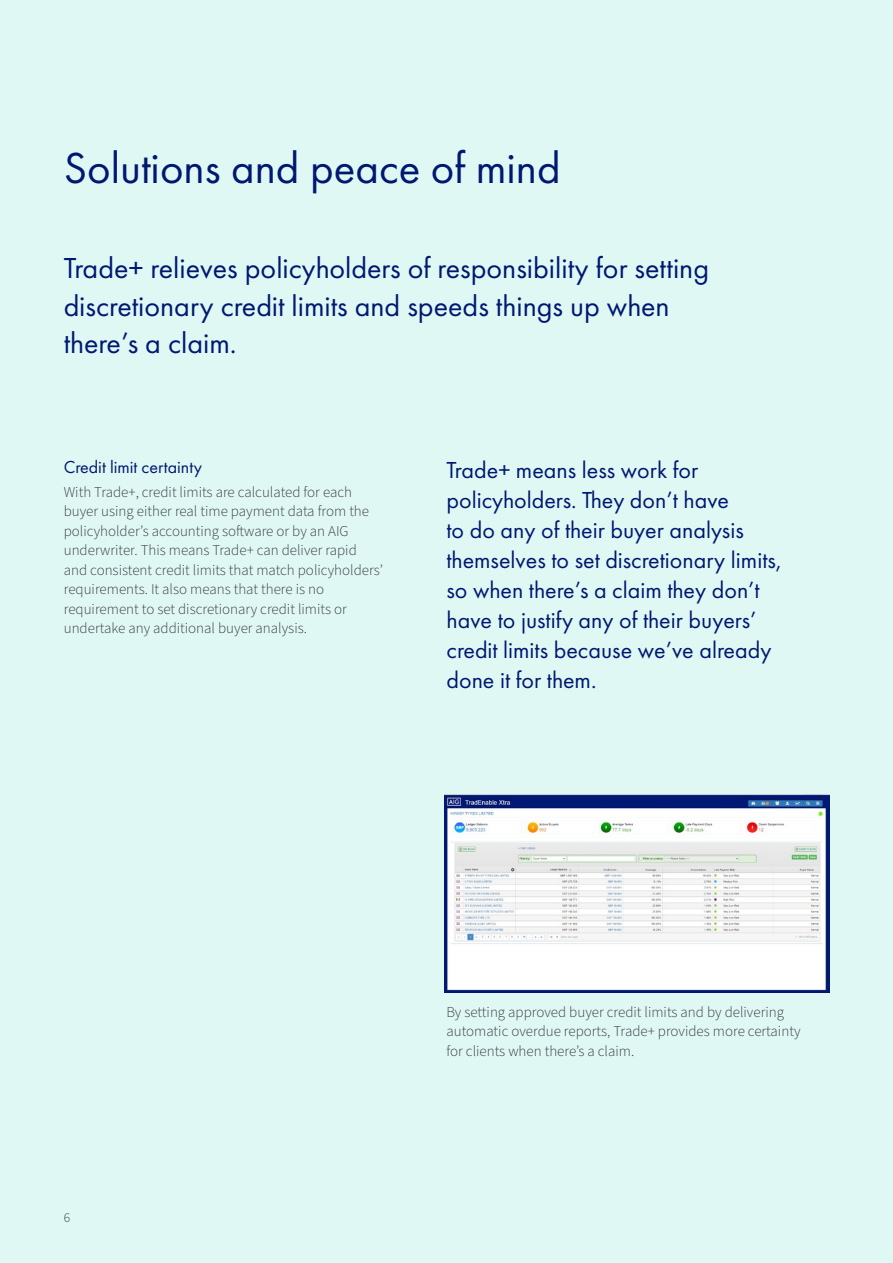
<style>
.page{position:relative;width:893px;height:1263px;background:#e0f8f4}
.page>*{position:absolute;margin:0;border:0;box-sizing:border-box;transform-origin:0 0}
.t1{font:45px "Futura PT";color:#001871}
.big_intro{font:30px/37.5px "Futura PT";color:#001871}
.quote_blue{font:24px/30px "Futura PT";color:#001871}
.bod_sub_head{font:18px "Futura PT";color:#001871}
.bod_p{font:300 15px/19.5px "Source Sans Pro";color:#343741}
.t2{font:300 13.5px "Source Sans Pro";color:#343741}
</style>
<div class="page">
<img style="left:444px;top:795px;width:385px;height:197px">
<h1 class="t1" style="left:64px;top:141px;width:498px">Solutions and peace of mind</h1>
<p class="big_intro" style="left:64px;top:249px;width:647px">Trade+ relieves policyholders of responsibility for setting discretionary credit limits and speeds things up when there’s a claim.</p>
<h2 class="bod_sub_head" style="left:64px;top:456px;width:140px">Credit limit certainty</h2>
<p class="bod_p" style="left:64px;top:482px;width:321px">With Trade+, credit limits are calculated for each buyer using either real time payment data from the policyholder’s accounting software or by an AIG underwriter. This means Trade+ can deliver rapid and consistent credit limits that match policyholders’ requirements. It also means that there is no requirement to set discretionary credit limits or undertake any additional buyer analysis.</p>
<p class="quote_blue" style="left:446px;top:454px;width:337px">Trade+ means less work for policyholders. They don’t have<br>to do any of their buyer analysis themselves to set discretionary limits, so when there’s a claim they don’t have to justify any of their buyers’ credit limits because we’ve already done it for them.</p>
<p class="t2" style="left:64px;top:1208px;width:8px">6</p>
<p class="bod_p" style="left:446px;top:1003px;width:355px">By setting approved buyer credit limits and by delivering automatic overdue reports, Trade+ provides more certainty for clients when there’s a claim.</p>
</div>
